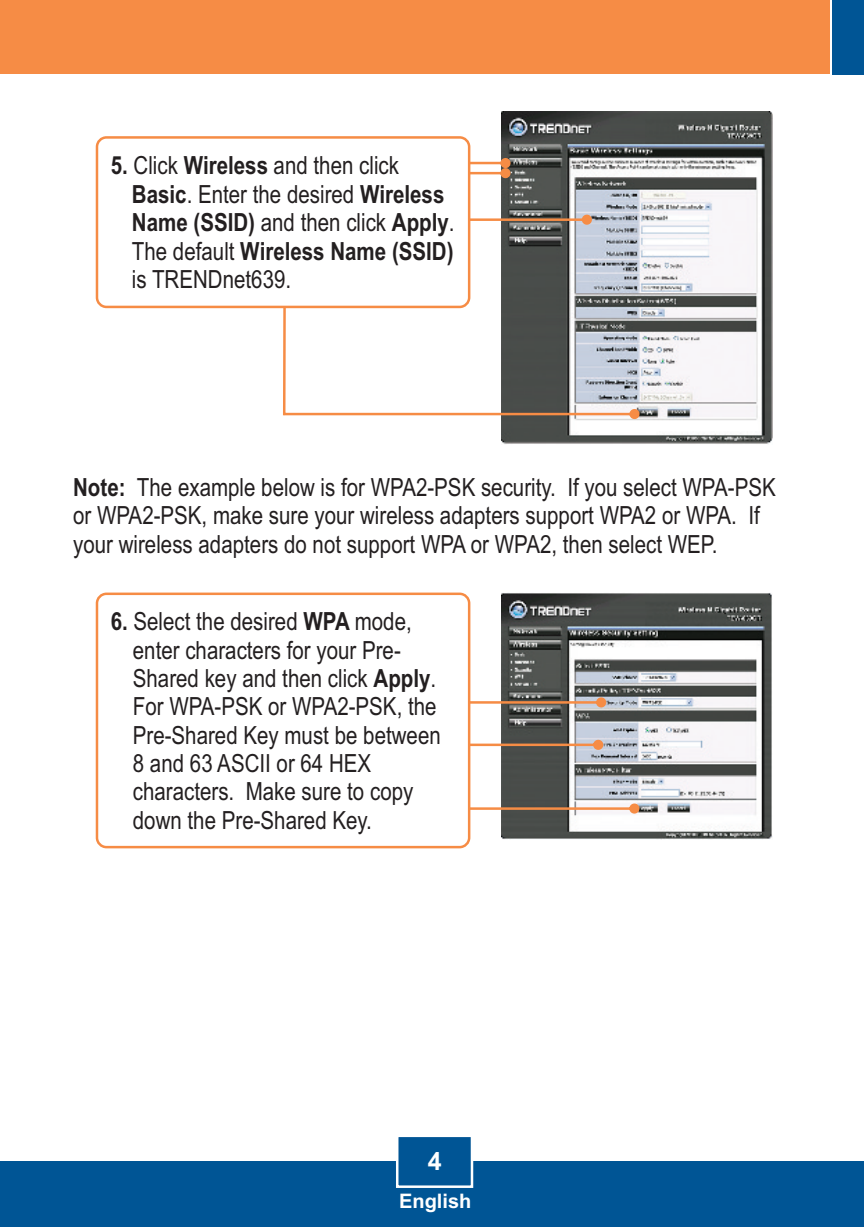
<style>
.page{position:relative;width:864px;height:1227px;background:#fff}
.page>*{position:absolute;margin:0;border:0;box-sizing:border-box;transform-origin:0 0}
.t1{font:25px/28.2px "Arial Narrow";color:#231f20}
.t2{font:700 25px "Arial";color:#fff}
.t3{font:700 20px "Arial";color:#fff}
.s1{font-weight:700}
</style>
<div class="page">
<img style="left:501px;top:593px;width:270px;height:247px">
<img style="left:501px;top:112px;width:270px;height:332px">
<div style="left:0;top:1161px;width:863px;height:66px;background:#005595"></div>
<div style="left:0;top:0;width:829px;height:74px;background:#f68c45"></div>
<div style="left:832px;top:0;width:31px;height:74px;background:#005595"></div>
<svg style="left:396px;top:1137px;width:78px;height:51px"></svg>
<svg style="left:470px;top:158px;width:40px;height:20px"></svg>
<svg style="left:470px;top:215px;width:121px;height:10px"></svg>
<svg style="left:283px;top:259px;width:356px;height:160px"></svg>
<svg style="left:470px;top:654px;width:169px;height:159px"></svg>
<div style="left:96px;top:136px;width:374px;height:172px;background:#fff;border:3px solid #f68c45;border-radius:9px"></div>
<div style="left:96px;top:592px;width:374px;height:256px;background:#fff;border:3px solid #f68c45;border-radius:9px"></div>
<p class="t1" style="left:132px;top:153px;width:324px;text-indent:-21px"><span class="s1">5.</span> Click <span class="s1">Wireless</span> and then click<br><span class="s1">Basic</span>. Enter the desired <span class="s1">Wireless<br>Name (SSID)</span> and then click <span class="s1">Apply</span>.<br>The default <span class="s1">Wireless Name (SSID) </span>is TRENDnet639.</p>
<p class="t1" style="left:73px;top:475px;width:703px"><span class="s1">Note:</span> The example below is for WPA2-PSK security. If you select WPA-PSK or WPA2-PSK, make sure your wireless adapters support WPA2 or WPA. If your wireless adapters do not support WPA or WPA2, then select WEP.</p>
<p class="t1" style="left:133px;top:609px;width:309px;text-indent:-22px"><span class="s1">6.</span> Select the desired <span class="s1">WPA</span> mode, enter characters for your Pre-<br>Shared key and then click <span class="s1">Apply</span>.<br>For WPA-PSK or WPA2-PSK, the<br>Pre-Shared Key must be between<br>8 and 63 ASCII or 64 HEX characters. Make sure to copy down the Pre-Shared Key.</p>
<p class="t2" style="left:428px;top:1151px;width:15px">4</p>
<p class="t3" style="left:399px;top:1193px;width:74px">English</p>
</div>
